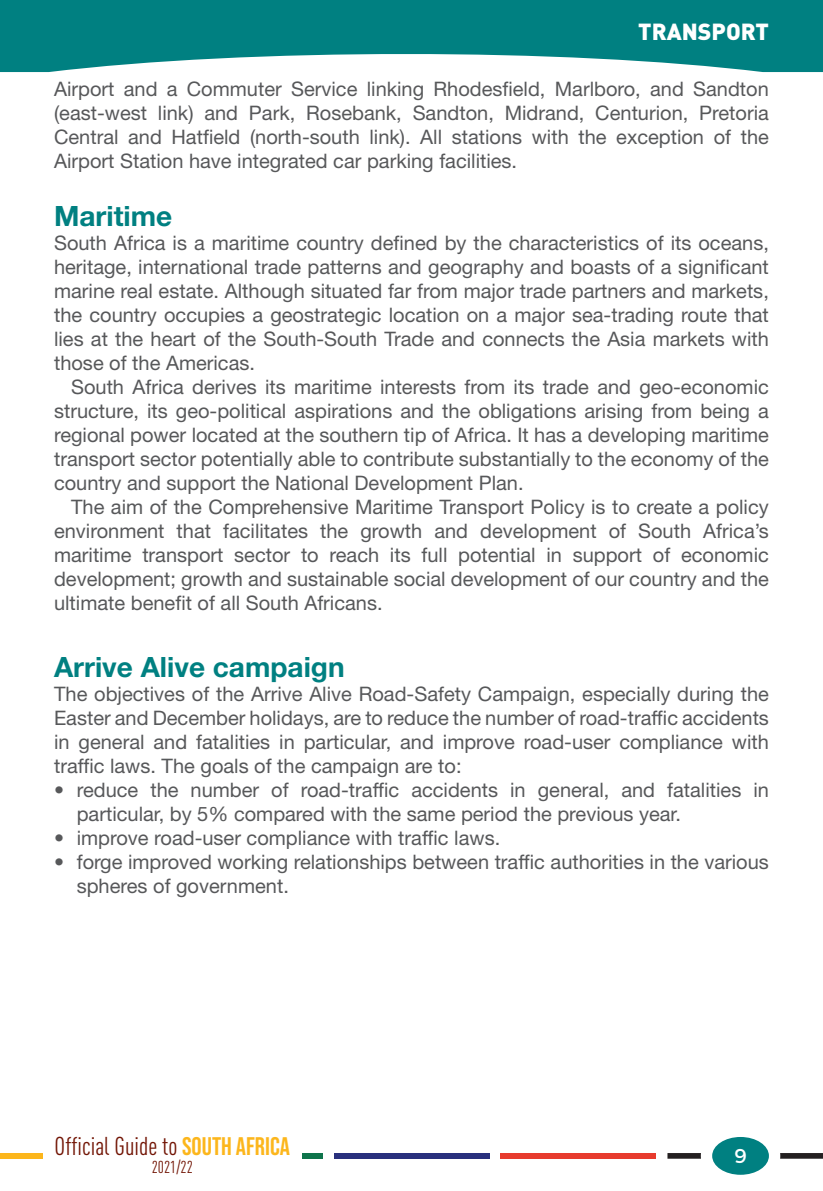
<style>
.page{position:relative;width:823px;height:1191px;background:#fff}
.page>*{position:absolute;margin:0;border:0;box-sizing:border-box;transform-origin:0 0}
.Sub_Heading{font:700 28px "Helvetica Neue LT Std";color:#008081}
.t1{font:condensed 25.4px "DIN Pro";color:#721505}
.t2{font:900 23px "DIN Pro";color:#fff}
.Body{font:20px/24px "Helvetica Neue LT Std";color:#57585a;text-align:justify}
.t3{font:20px "Trueno Rg";color:#fff}
.t4{font:condensed 17px "DIN Pro";color:#721505}
.s1{font-family:"Bebas Neue";font-stretch:normal;color:#fcb61c}
</style>
<div class="page">
<svg style="left:0;top:0;width:822px;height:72px;background:#259293"></svg>
<div style="left:0;top:1153px;width:43px;height:5px;background:#fcb61c"></div>
<div style="left:302px;top:1153px;width:20px;height:5px;background:#0e744b"></div>
<div style="left:333px;top:1153px;width:156px;height:5px;background:#29307d"></div>
<div style="left:500px;top:1153px;width:155px;height:5px;background:#e73b2e"></div>
<svg style="left:667px;top:1153px;width:33px;height:5px"></svg>
<svg style="left:780px;top:1153px;width:42px;height:5px"></svg>
<div style="left:711px;top:1137px;width:57px;height:37px;background:#008081;border-radius:50%"></div>
<p class="t2" style="left:638px;top:12px;width:132px">TRANSPORT</p>
<p class="Body" style="left:54px;top:77px;width:716px">Airport and a Commuter Service linking Rhodesfield, Marlboro, and Sandton (east-west link) and Park, Rosebank, Sandton, Midrand, Centurion, Pretoria Central and Hatfield (north-south link). All stations with the exception of the Airport Station have integrated car parking facilities.</p>
<p class="Sub_Heading" style="left:54px;top:198px;width:120px">Maritime</p>
<p class="Body" style="left:54px;top:230px;width:716px">South Africa is a maritime country defined by the characteristics of its oceans, heritage, international trade patterns and geography and boasts of a significant marine real estate. Although situated far from major trade partners and markets, the country occupies a geostrategic location on a major sea-trading route that lies at the heart of the South-South Trade and connects the Asia markets with those of the Americas.</p>
<p class="Body" style="left:54px;top:374px;width:716px;text-indent:17px">South Africa derives its maritime interests from its trade and geo-economic structure, its geo-political aspirations and the obligations arising from being a regional power located at the southern tip of Africa. It has a developing maritime transport sector potentially able to contribute substantially to the economy of the country and support the National Development Plan.</p>
<p class="Body" style="left:54px;top:494px;width:716px;text-indent:17px">The aim of the Comprehensive Maritime Transport Policy is to create a policy environment that facilitates the growth and development of South Africa’s maritime transport sector to reach its full potential in support of economic development; growth and sustainable social development of our country and the ultimate benefit of all South Africans.</p>
<p class="Sub_Heading" style="left:54px;top:650px;width:292px">Arrive Alive campaign</p>
<p class="Body" style="left:54px;top:681px;width:716px">The objectives of the Arrive Alive Road-Safety Campaign, especially during the Easter and December holidays, are to reduce the number of road-traffic accidents in general and fatalities in particular, and improve road-user compliance with traffic laws. The goals of the campaign are to:</p>
<p class="Body" style="left:77px;top:777px;width:693px;text-indent:-23px">• reduce the number of road-traffic accidents in general, and fatalities in particular, by 5% compared with the same period the previous year.</p>
<p class="Body" style="left:54px;top:825px;width:447px">• improve road-user compliance with traffic laws.</p>
<p class="Body" style="left:77px;top:849px;width:693px;text-indent:-23px">• forge improved working relationships between traffic authorities in the various spheres of government.</p>
<p class="t1" style="left:55px;top:1127px;width:237px">Official Guide to <span class="s1">SOUTH AFRICA</span></p>
<p class="t4" style="left:152px;top:1154px;width:43px">2021/22</p>
<p class="t3" style="left:734px;top:1143px;width:14px">9</p>
</div>
